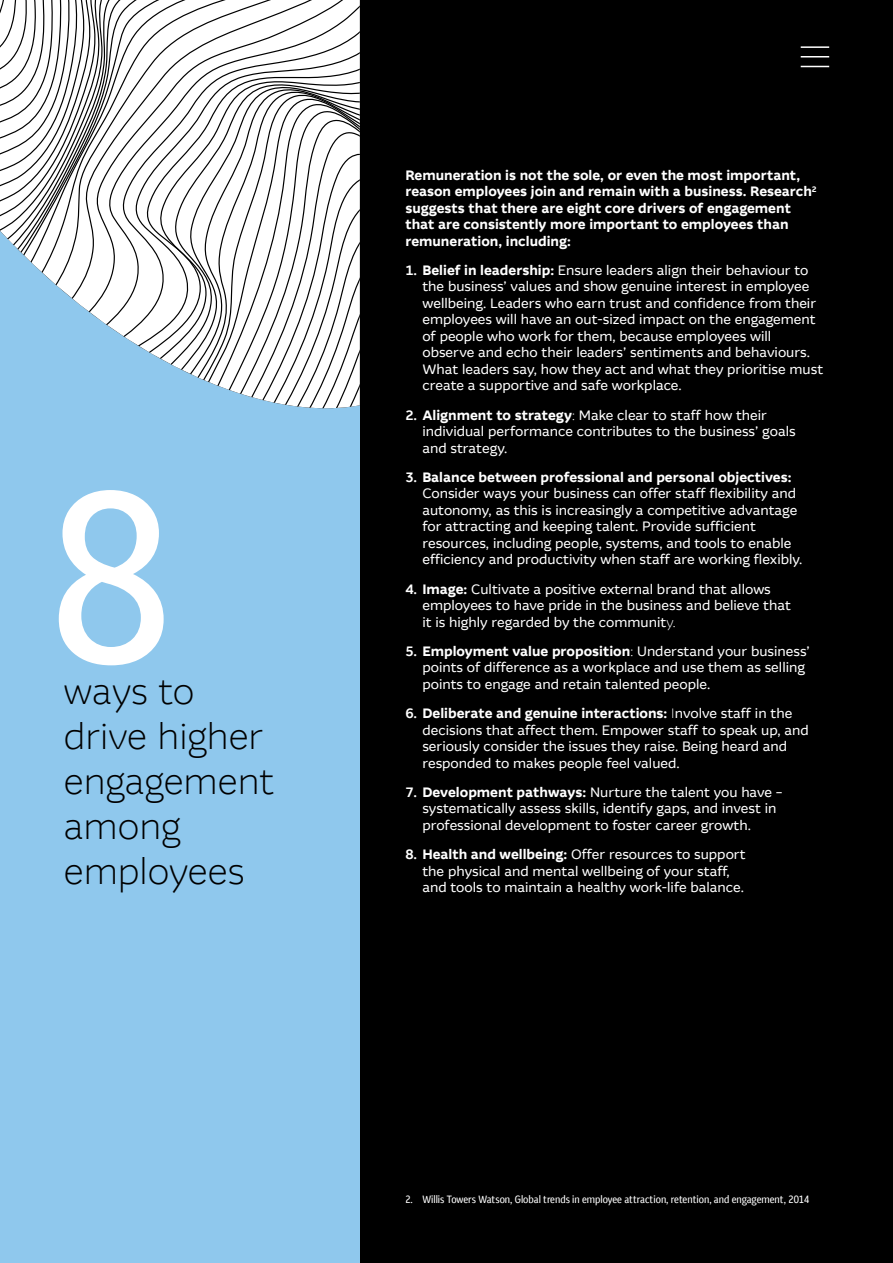
<style>
.page{position:relative;width:893px;height:1263px;background:#fff}
.page>*{position:absolute;margin:0;border:0;box-sizing:border-box;transform-origin:0 0}
.t1{font:condensed 244.8px "MCQ Global";color:#fff}
.t2{font:300 36px/45px "MCQ Global";color:#000}
.t3{font:13.5px/16.5px "MCQ Global";color:#fff}
.t4{font:700 13.5px/16.5px "MCQ Global";color:#fff}
.t5{font:condensed 10.5px "MCQ Global";color:#fff}
.s1{font-weight:500}
.s2{font-weight:700}
.s3{font-weight:300}
.s4{font-weight:300;color:#000}
</style>
<div class="page">
<div style="left:360px;top:0;width:533px;height:1263px;background:#000"></div>
<div style="left:0;top:0;width:360px;height:1263px;background:#8fc8ed"></div>
<svg style="left:344px;top:0;width:10px;height:408px;background:#e4e4e4"></svg>
<svg style="left:334px;top:0;width:10px;height:408px;background:#e1e1e1"></svg>
<svg style="left:323px;top:0;width:11px;height:409px;background:#e1e1e1"></svg>
<svg style="left:313px;top:0;width:10px;height:409px;background:#e1e1e1"></svg>
<svg style="left:303px;top:0;width:10px;height:408px;background:#e1e1e1"></svg>
<svg style="left:293px;top:0;width:10px;height:407px;background:#e1e1e1"></svg>
<svg style="left:285px;top:0;width:8px;height:406px;background:#e1e1e1"></svg>
<svg style="left:279px;top:0;width:6px;height:405px;background:#e2e2e2"></svg>
<svg style="left:249px;top:0;width:4px;height:398px;background:#e5e5e5"></svg>
<svg style="left:243px;top:0;width:6px;height:397px;background:#e4e4e5"></svg>
<svg style="left:216px;top:0;width:27px;height:395px;background:#e1e4e5"></svg>
<svg style="left:0;top:0;width:236px;height:385px"></svg>
<hr style="left:801px;top:46px;width:28px;height:2px;background:#fff">
<svg style="left:801px;top:56px;width:28px;height:1px"></svg>
<svg style="left:801px;top:66px;width:28px;height:1px"></svg>
<h1 class="t1" style="left:50px;top:425px;width:124px">8</h1>
<h2 class="t2" style="left:64px;top:669px;width:212px">ways to drive higher engagement among employees</h2>
<p class="t4" style="left:405px;top:167px;width:413px">Remuneration is not the sole, or even the most important, reason employees join and remain with a business. Research<sup>2 </sup>suggests that there are eight core drivers of engagement that are consistently more important to employees than remuneration, including:</p>
<p class="t3" style="left:422px;top:262px;width:402px;text-indent:-17px"><span class="s1">1.</span> <span class="s2">Belief in leadership:</span> Ensure leaders align their behaviour to the business’ values and show genuine interest in employee wellbeing. Leaders who earn trust and confidence from their employees will have an out-sized impact on the engagement of people who work for them, because employees will observe and echo their leaders’ sentiments and behaviours.<br>What leaders say, how they act and what they prioritise must create a supportive and safe workplace.</p>
<p class="t3" style="left:422px;top:407px;width:375px;text-indent:-17px"><span class="s1">2.</span> <span class="s2">Alignment to strategy</span><span class="s3">:</span> Make clear to staff how their individual performance contributes to the business’ goals and strategy.</p>
<p class="t3" style="left:422px;top:469px;width:382px;text-indent:-17px"><span class="s1">3.</span> <span class="s2">Balance between professional and personal objectives:<br></span>Consider ways your business can offer staff flexibility and autonomy, as this is increasingly a competitive advantage for attracting and keeping talent. Provide sufficient resources, including people, systems, and tools to enable efficiency and productivity when staff are working flexibly.</p>
<p class="t3" style="left:422px;top:581px;width:370px;text-indent:-17px"><span class="s1">4.</span> <span class="s2">Image:</span> Cultivate a positive external brand that allows employees to have pride in the business and believe that it is highly regarded by the communit<span class="s3">y.</span></p>
<p class="t3" style="left:422px;top:643px;width:389px;text-indent:-17px"><span class="s1">5.</span> <span class="s2">Employment value proposition</span><span class="s3">:</span> Understand your business’ points of difference as a workplace and use them as selling points to engage and retain talented people.</p>
<p class="t3" style="left:422px;top:705px;width:388px;text-indent:-17px"><span class="s1">6.</span> <span class="s2">Deliberate and genuine interactions:</span> <span class="s3">I</span>nvolve staff in the decisions that affect them. Empower staff to speak up, and seriously consider the issues they raise. Being heard and responded to makes people feel valued.</p>
<p class="t3" style="left:422px;top:784px;width:362px;text-indent:-17px"><span class="s1">7.</span> <span class="s2">Development pathways:</span> Nurture the talent you have – systematically assess skills, identify gaps, and invest in professional development to foster career growth.</p>
<p class="t3" style="left:422px;top:846px;width:327px;text-indent:-17px"><span class="s1">8.</span> <span class="s2">Health and wellbeing:</span> Offer resources to support the physical and mental wellbeing of your staff, and tools to maintain a healthy work-life balance.<span class="s4">I</span></p>
<p class="t5" style="left:405px;top:1193px;width:406px">2. Willis Towers Watson, Global trends in employee attraction, retention, and engagement, 2014</p>
</div>
